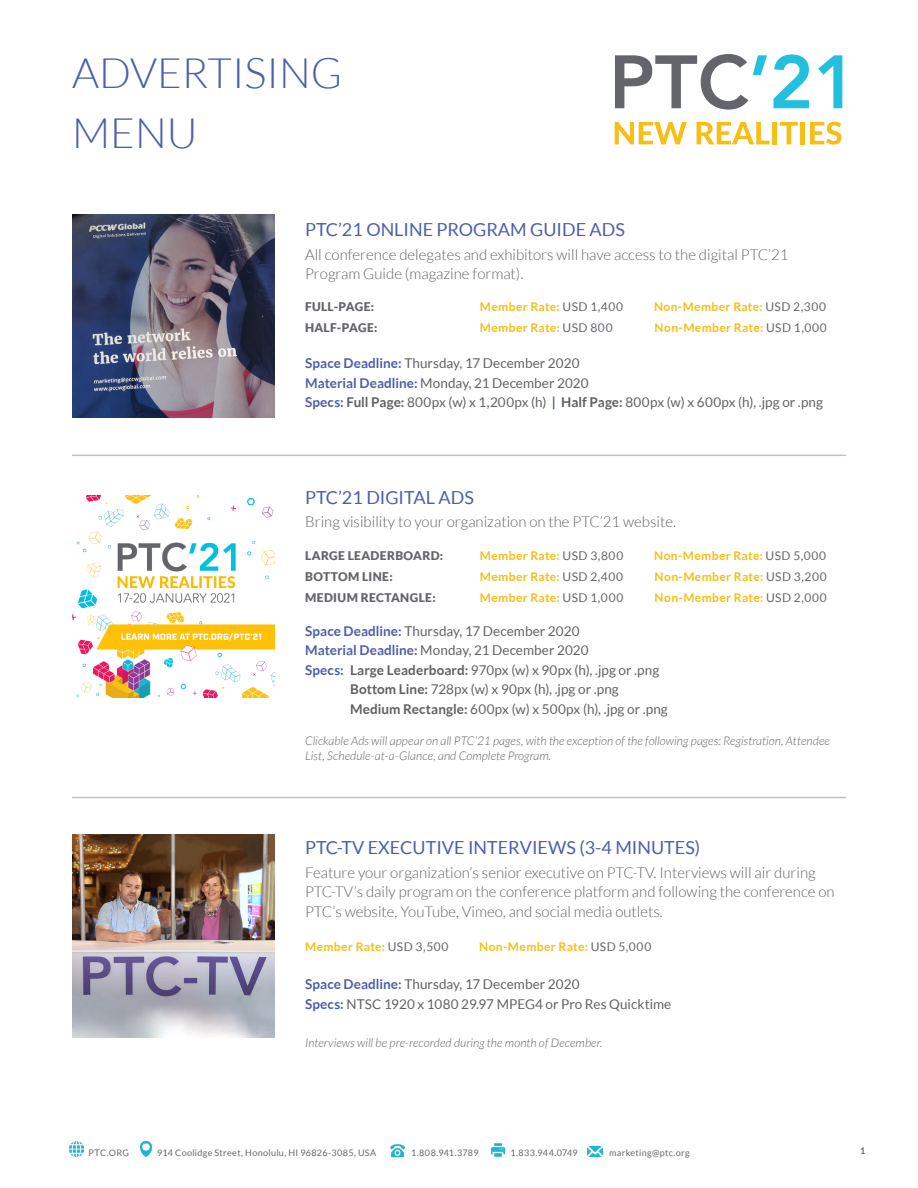
<style>
.page{position:relative;width:918px;height:1188px;background:#fff}
.page>*{position:absolute;margin:0;border:0;box-sizing:border-box;transform-origin:0 0}
.Read_Page_Header_28{font:300 42px "Lato";color:#4d5fab}
.t1{font:18px "Lato";color:#4d5fab}
.t2{font:300 15px/19.5px "Lato";color:#616161}
.t3{font:13.5px/19.5px "Lato";letter-spacing:.005em;color:#616161}
.Copy_BLACK{font:700 12px "Lato";letter-spacing:.03em;color:#f7be16}
.t4{font:italic 300 12px/14.4px "Lato";letter-spacing:.005em;color:#616161}
.Copy_BLACK-2{font:900 12px "Lato";letter-spacing:.025em;color:#64656a}
.t5{font:9px "Lato";letter-spacing:.035em;color:#64656a}
.t6{font:700 9px "Lato";color:#64656a}
.s1{font-weight:400;color:#64656a}
.s2{font-weight:700;color:#4d5fab}
.s3{font-weight:700}
</style>
<div class="page">
<img style="left:69px;top:1141px;width:15px;height:15px">
<img style="left:141px;top:1142px;width:10px;height:14px">
<img style="left:390px;top:1144px;width:15px;height:12px">
<svg style="left:491px;top:1143px;width:13px;height:13px"></svg>
<img style="left:588px;top:1147px;width:14px;height:9px">
<hr style="left:72px;top:455px;width:774px;height:1px;background:#64656a">
<hr style="left:72px;top:797px;width:774px;height:1px;background:#64656a">
<svg style="left:615px;top:54px;width:152px;height:56px"></svg>
<svg style="left:774px;top:54px;width:35px;height:54px"></svg>
<svg style="left:818px;top:55px;width:24px;height:53px"></svg>
<svg style="left:615px;top:122px;width:72px;height:22px"></svg>
<svg style="left:697px;top:122px;width:73px;height:22px"></svg>
<div style="left:772px;top:122px;width:5px;height:22px;background:#f7be16"></div>
<svg style="left:780px;top:122px;width:18px;height:22px"></svg>
<hr style="left:801px;top:122px;width:4px;height:22px;background:#f7be16">
<svg style="left:810px;top:122px;width:32px;height:23px"></svg>
<img style="left:72px;top:215px;width:202px;height:202px">
<img style="left:72px;top:495px;width:202px;height:203px">
<img style="left:72px;top:835px;width:202px;height:202px">
<p class="Read_Page_Header_28" style="left:72px;top:50px;width:272px">ADVERTISING</p>
<p class="Read_Page_Header_28" style="left:72px;top:110px;width:127px">MENU</p>
<p class="t1" style="left:305px;top:220px;width:321px">PTC’21 ONLINE PROGRAM GUIDE ADS</p>
<p class="t2" style="left:305px;top:245px;width:485px">All conference delegates and exhibitors will have access to the digital PTC’21<br>Program Guide (magazine format).</p>
<p class="Copy_BLACK-2" style="left:305px;top:300px;width:71px">FULL-PAGE:</p>
<p class="Copy_BLACK" style="left:480px;top:300px;width:145px">Member Rate: <span class="s1">USD 1,400</span></p>
<p class="Copy_BLACK" style="left:654px;top:300px;width:174px">Non-Member Rate: <span class="s1">USD 2,300</span></p>
<p class="Copy_BLACK-2" style="left:305px;top:321px;width:74px">HALF-PAGE:</p>
<p class="Copy_BLACK" style="left:480px;top:321px;width:134px">Member Rate: <span class="s1">USD 800</span></p>
<p class="Copy_BLACK" style="left:655px;top:321px;width:174px">Non-Member Rate: <span class="s1">USD 1,000</span></p>
<p class="t3" style="left:305px;top:353px;width:276px"><span class="s2">Space Deadline:</span> Thursday, 17 December 2020</p>
<p class="t3" style="left:305px;top:373px;width:285px"><span class="s2">Material Deadline:</span> Monday, 21 December 2020</p>
<p class="t3" style="left:305px;top:392px;width:519px"><span class="s2">Specs:</span> <span class="s3">Full Page:</span> 800px (w) x 1,200px (h) <span class="s2">|</span> <span class="s3">Half Page:</span> 800px (w) x 600px (h), .jpg or .png</p>
<p class="t1" style="left:305px;top:487px;width:170px">PTC’21 DIGITAL ADS</p>
<p class="t2" style="left:305px;top:512px;width:372px">Bring visibility to your organization on the PTC’21 website.</p>
<p class="Copy_BLACK-2" style="left:305px;top:548px;width:140px">LARGE LEADERBOARD:</p>
<p class="Copy_BLACK" style="left:480px;top:548px;width:145px">Member Rate: <span class="s1">USD 3,800</span></p>
<p class="Copy_BLACK" style="left:654px;top:548px;width:174px">Non-Member Rate: <span class="s1">USD 5,000</span></p>
<p class="Copy_BLACK-2" style="left:305px;top:569px;width:89px">BOTTOM LINE:</p>
<p class="Copy_BLACK" style="left:480px;top:569px;width:145px">Member Rate: <span class="s1">USD 2,400</span></p>
<p class="Copy_BLACK" style="left:655px;top:569px;width:174px">Non-Member Rate: <span class="s1">USD 3,200</span></p>
<p class="Copy_BLACK-2" style="left:305px;top:590px;width:132px">MEDIUM RECTANGLE:</p>
<p class="Copy_BLACK" style="left:480px;top:590px;width:145px">Member Rate: <span class="s1">USD 1,000</span></p>
<p class="Copy_BLACK" style="left:655px;top:590px;width:174px">Non-Member Rate: <span class="s1">USD 2,000</span></p>
<p class="t3" style="left:305px;top:621px;width:276px"><span class="s2">Space Deadline:</span> Thursday, 17 December 2020</p>
<p class="t3" style="left:305px;top:641px;width:285px"><span class="s2">Material Deadline:</span> Monday, 21 December 2020</p>
<p class="t3" style="left:350px;top:660px;width:319px;text-indent:-45px"><span class="s2">Specs:</span> <span class="s3">Large Leaderboard:</span> 970px (w) x 90px (h), .jpg or .png<br><span class="s3">Bottom Line:</span> 728px (w) x 90px (h), .jpg or .png<br><span class="s3">Medium Rectangle:</span> 600px (w) x 500px (h), .jpg or .png</p>
<p class="t4" style="left:305px;top:734px;width:526px">Clickable Ads will appear on all PTC’21 pages, with the exception of the following pages: Registration, Attendee<br>List, Schedule-at-a-Glance, and Complete Program.</p>
<p class="t1" style="left:305px;top:837px;width:397px">PTC-TV EXECUTIVE INTERVIEWS (3-4 MINUTES)</p>
<p class="t2" style="left:305px;top:863px;width:531px">Feature your organization’s senior executive on PTC-TV. Interviews will air during<br>PTC-TV’s daily program on the conference platform and following the conference on<br>PTC’s website, YouTube, Vimeo, and social media outlets.</p>
<p class="Copy_BLACK" style="left:305px;top:940px;width:145px">Member Rate: <span class="s1">USD 3,500</span></p>
<p class="Copy_BLACK" style="left:479px;top:940px;width:174px">Non-Member Rate: <span class="s1">USD 5,000</span></p>
<p class="t3" style="left:305px;top:975px;width:276px"><span class="s2">Space Deadline:</span> Thursday, 17 December 2020</p>
<p class="t3" style="left:305px;top:994px;width:368px"><span class="s2">Specs:</span> NTSC 1920 x 1080 29.97 MPEG4 or Pro Res Quicktime</p>
<p class="t4" style="left:305px;top:1036px;width:299px">Interviews will be pre-recorded during the month of December.</p>
<p class="t5" style="left:89px;top:1148px;width:42px">PTC.ORG</p>
<p class="t5" style="left:157px;top:1148px;width:221px">914 Coolidge Street, Honolulu, HI 96826-3085, USA</p>
<p class="t5" style="left:411px;top:1148px;width:69px">1.808.941.3789</p>
<p class="t5" style="left:510px;top:1148px;width:69px">1.833.944.0749</p>
<p class="t5" style="left:609px;top:1148px;width:82px">marketing@ptc.org</p>
<p class="t6" style="left:860px;top:1145px;width:7px">1</p>
</div>
